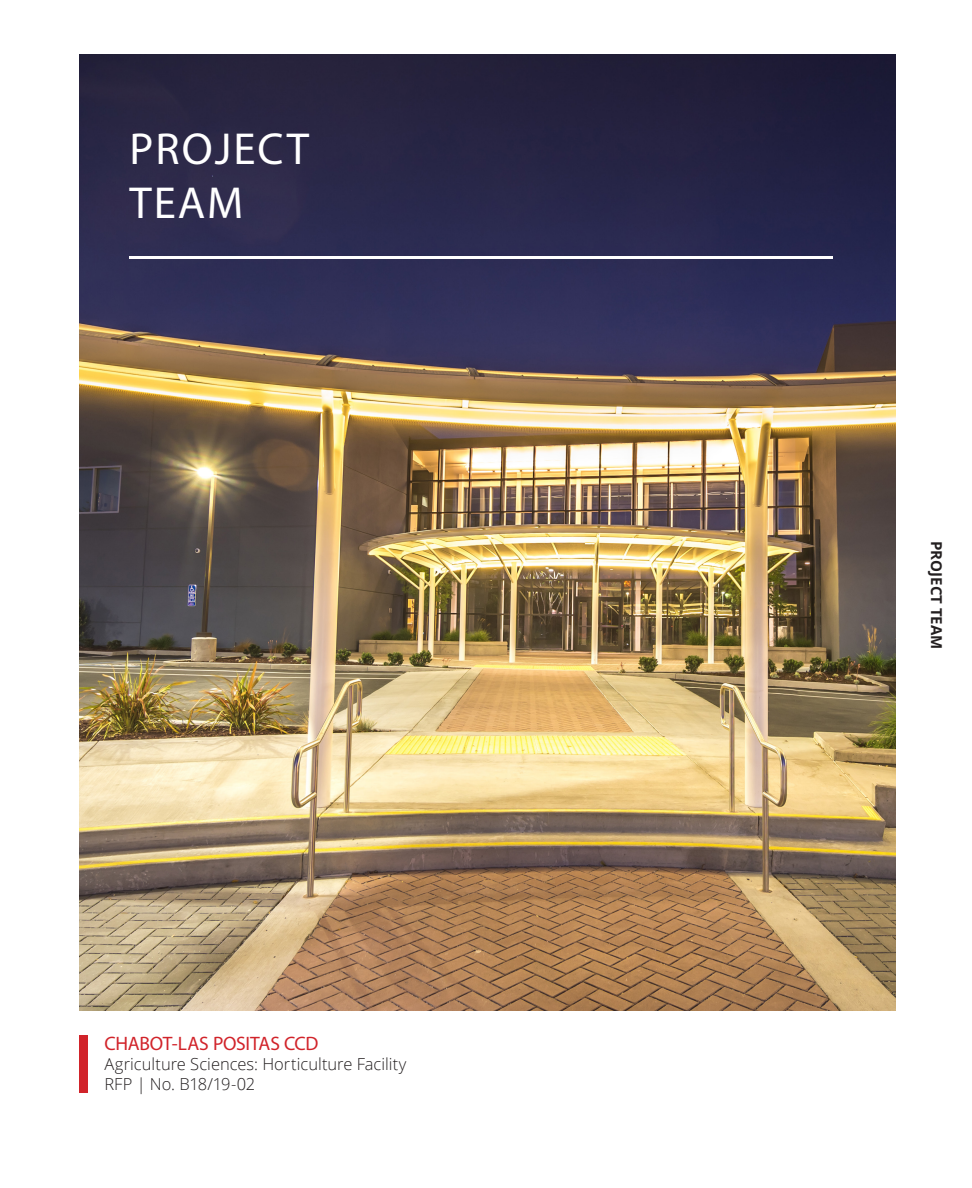
<style>
.page{position:relative;width:972px;height:1188px;background:#fff}
.page>*{position:absolute;margin:0;border:0;box-sizing:border-box;transform-origin:0 0}
.t1{font:45px "Myriad Pro";letter-spacing:.045em;color:#fff}
.t2{font:19.5px "Myriad Pro";letter-spacing:-.015em;color:#d1232a}
.t3{font:300 16.5px "Open Sans";color:#231f20}
.t4{font:300 16.5px "Open Sans";letter-spacing:-.02em;color:#231f20}
.t5{font:700 15px "Open Sans";color:#231f20}
</style>
<div class="page">
<img style="left:79px;top:54px;width:816px;height:957px">
<hr style="left:130px;top:256px;width:703px;height:3px;background:#fff">
<div style="left:79px;top:1036px;width:9px;height:57px;background:#d1232a"></div>
<p class="t1" style="left:129px;top:121px;width:181px">PROJECT</p>
<p class="t1" style="left:129px;top:175px;width:116px">TEAM</p>
<p class="t2" style="left:104px;top:1032px;width:216px">CHABOT-LAS POSITAS CCD</p>
<p class="t3" style="left:104px;top:1053px;width:304px">Agriculture Sciences: Horticulture Facility</p>
<p class="t4" style="left:104px;top:1073px;width:152px">RFP | No. B18/19-02</p>
<p class="t5" style="left:947px;top:541px;width:110px;rotate:90deg">PROJECT TEAM</p>
</div>
